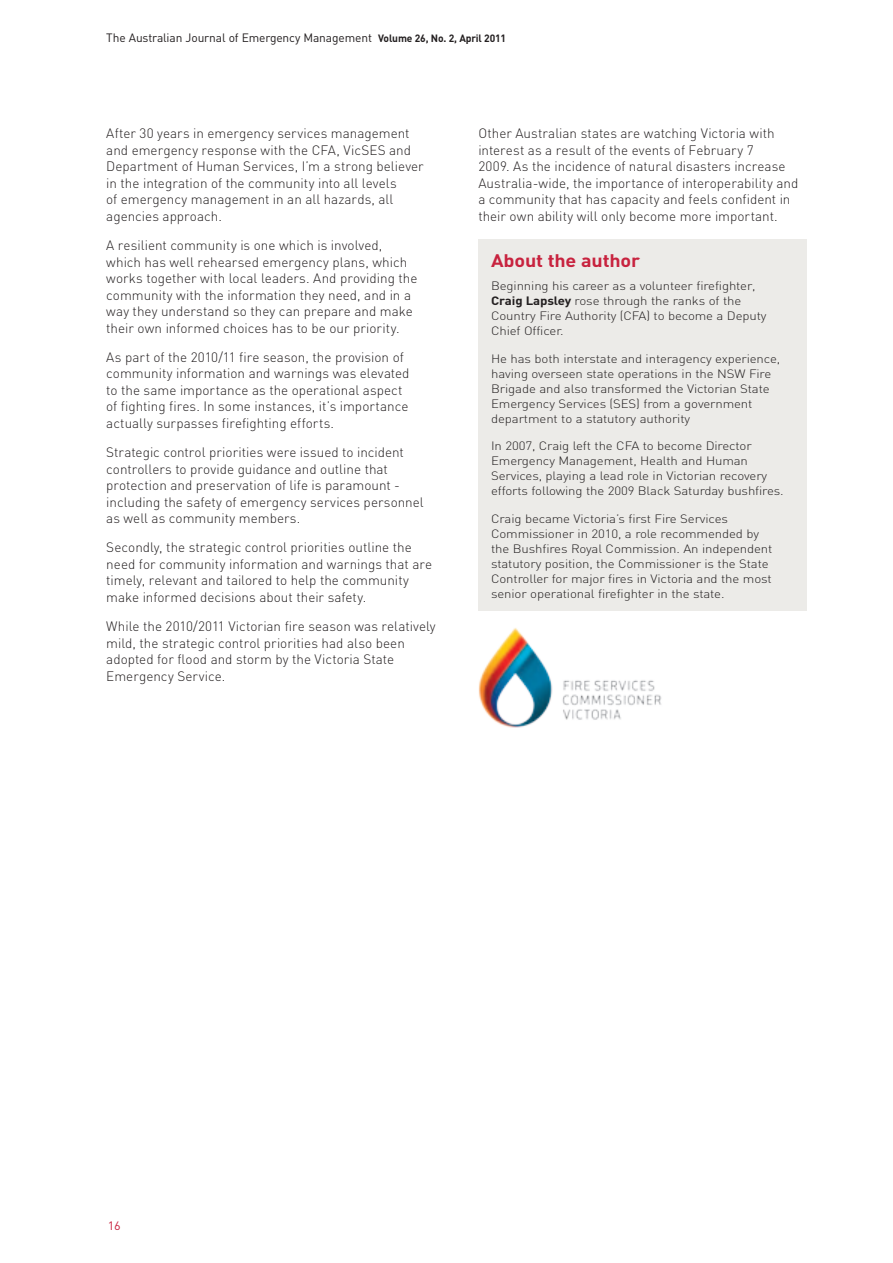
<style>
.page{position:relative;width:893px;height:1263px;background:#fff}
.page>*{position:absolute;margin:0;border:0;box-sizing:border-box;transform-origin:0 0}
.t1{font:700 18px "DIN";letter-spacing:-.01em;color:#c8233f;scale:1.1 1}
.t2{font:300 13.5px/16.5px "DIN";color:#231f20}
.t3{font:300 12px/15px "DIN";letter-spacing:-.01em;color:#231f20;scale:1.1 1}
.t4{font:12px "DIN";letter-spacing:-.01em;color:#231f20}
.t5{font:12px "DIN";color:#c8233f;scale:1.05 1}
.s1{font-weight:700;font-size:10.5px}
.s2{font-weight:700}
</style>
<div class="page">
<div style="left:478px;top:240px;width:328px;height:371px;background:#ecebe8"></div>
<img style="left:478px;top:628px;width:184px;height:100px">
<p class="t4" style="left:106px;top:30px;width:401px">The Australian Journal of Emergency Management <span class="s1">Volume 26, No. 2, April 2011</span></p>
<p class="t2" style="left:106px;top:125px;width:319px">After 30 years in emergency services management and emergency response with the CFA, VicSES and Department of Human Services, I’m a strong believer in the integration of the community into all levels<br>of emergency management in an all hazards, all agencies approach.</p>
<p class="t2" style="left:106px;top:237px;width:313px">A resilient community is one which is involved, which has well rehearsed emergency plans, which works together with local leaders. And providing the community with the information they need, and in a way they understand so they can prepare and make their own informed choices has to be our priority.</p>
<p class="t2" style="left:106px;top:349px;width:305px">As part of the 2010/11 fire season, the provision of community information and warnings was elevated to the same importance as the operational aspect of fighting fires. In some instances, it’s importance actually surpasses firefighting efforts.</p>
<p class="t2" style="left:106px;top:444px;width:319px">Strategic control priorities were issued to incident controllers to provide guidance and outline that protection and preservation of life is paramount - including the safety of emergency services personnel as well as community members.</p>
<p class="t2" style="left:106px;top:539px;width:327px">Secondly, the strategic control priorities outline the need for community information and warnings that are timely, relevant and tailored to help the community make informed decisions about their safety.</p>
<p class="t2" style="left:106px;top:618px;width:331px">While the 2010/2011 Victorian fire season was relatively mild, the strategic control priorities had also been adopted for flood and storm by the Victoria State Emergency Service.</p>
<p class="t2" style="left:478px;top:125px;width:321px">Other Australian states are watching Victoria with interest as a result of the events of February 7<br>2009. As the incidence of natural disasters increase Australia-wide, the importance of interoperability and a community that has capacity and feels confident in their own ability will only become more important.</p>
<h1 class="t1" style="left:491px;top:249px;width:137px">About the author</h1>
<p class="t3" style="left:491px;top:278px;width:252px">Beginning his career as a volunteer firefighter, <span class="s2">Craig Lapsley</span> rose through the ranks of the Country Fire Authority (CFA) to become a Deputy Chief Officer.</p>
<p class="t3" style="left:491px;top:351px;width:264px">He has both interstate and interagency experience, having overseen state operations in the NSW Fire Brigade and also transformed the Victorian State Emergency Services (SES) from a government department to a statutory authority</p>
<p class="t3" style="left:491px;top:438px;width:267px">In 2007, Craig left the CFA to become Director Emergency Management, Health and Human Services, playing a lead role in Victorian recovery efforts following the 2009 Black Saturday bushfires.</p>
<p class="t3" style="left:491px;top:511px;width:257px">Craig became Victoria’s first Fire Services Commissioner in 2010, a role recommended by the Bushfires Royal Commission. An independent statutory position, the Commissioner is the State Controller for major fires in Victoria and the most senior operational firefighter in the state.</p>
<p class="t5" style="left:108px;top:1218px;width:14px">16</p>
</div>
